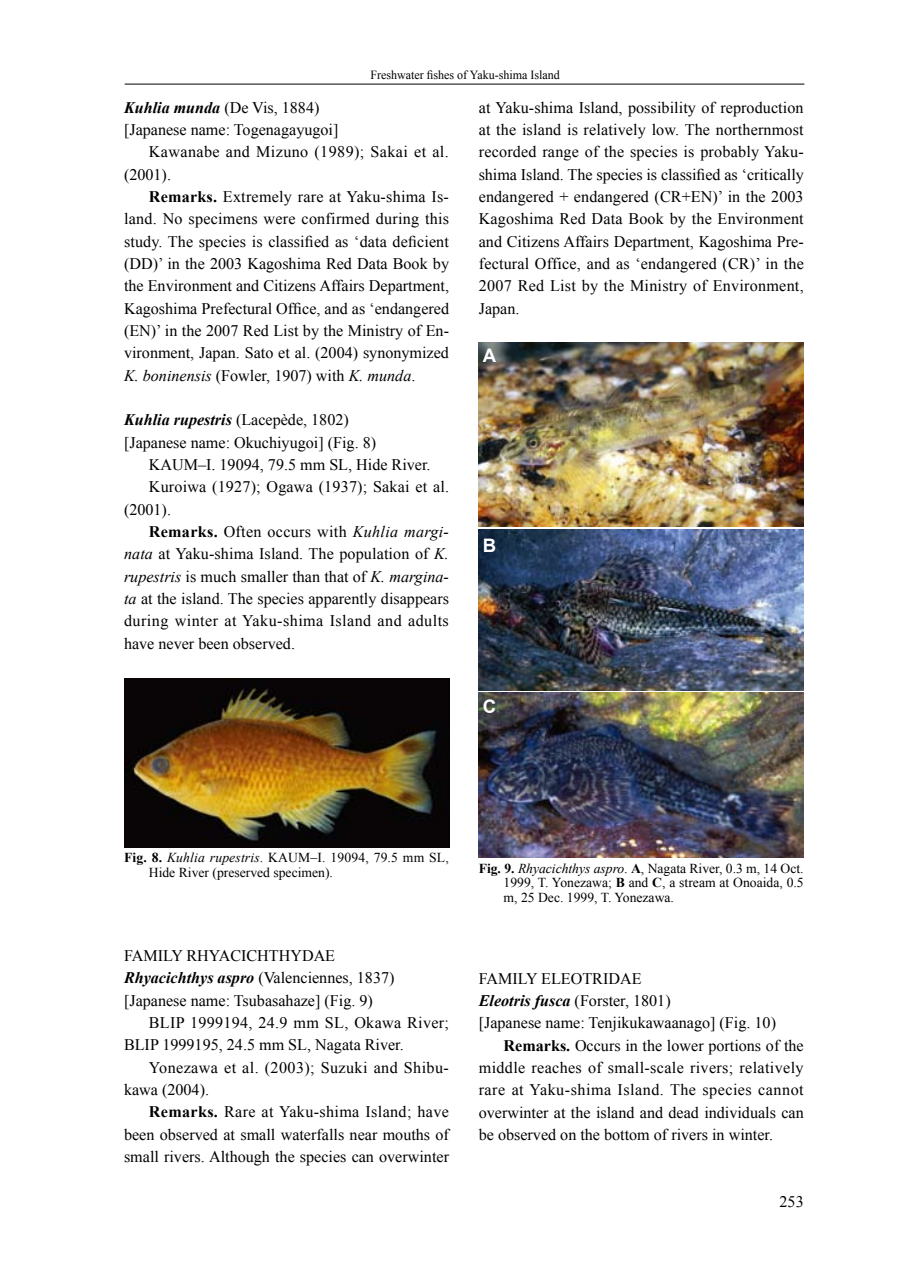
<style>
.page{position:relative;width:903px;height:1275px;background:#fff}
.page>*{position:absolute;margin:0;border:0;box-sizing:border-box;transform-origin:0 0}
.t1{font:700 18.55px "Arial";color:#fff}
.t2{font:16.1px/22.4px "Times New Roman";color:#000}
.t3{font:16.1px/22.4px "Times New Roman";letter-spacing:.025em;color:#000}
.t4{font:16.1px "Times New Roman";letter-spacing:.02em;color:#000}
.t5{font:16.1px "Times New Roman";letter-spacing:.03em;color:#000}
.t6{font:italic 16.1px "Times New Roman";color:#000}
.t7{font:italic 700 16.1px "Times New Roman";color:#000}
.t8{font:13.65px/14.9px "Times New Roman";color:#000}
.t9{font:12.42px "Times New Roman";color:#000}
.s1{font-weight:700;font-style:italic}
.s2{font-weight:700}
.s3{font-style:normal}
.s4{font-weight:400;font-style:normal}
.s5{font-style:italic}
</style>
<div class="page">
<hr style="left:125px;top:84px;width:679px;height:1px;background:#000">
<img style="left:124px;top:679px;width:325px;height:168px">
<img style="left:479px;top:342px;width:325px;height:185px">
<img style="left:479px;top:529px;width:325px;height:162px">
<img style="left:479px;top:693px;width:325px;height:164px">
<p class="t9" style="left:370px;top:66px;width:191px">Freshwater fishes of Yaku-shima Island</p>
<p class="t2" style="left:124px;top:96px;width:197px"><span class="s1">Kuhlia munda</span> (De Vis, 1884)</p>
<p class="t2" style="left:124px;top:118px;width:216px">[Japanese name: Togenagayugoi]</p>
<p class="t3" style="left:149px;top:140px;width:301px">Kawanabe and Mizuno (1989); Sakai et al.</p>
<p class="t2" style="left:124px;top:163px;width:49px">(2001).</p>
<p class="t2" style="left:149px;top:185px;width:302px"><span class="s2">Remarks.</span> Extremely rare at Yaku-shima Is-</p>
<p class="t2" style="left:124px;top:207px;width:326px">land. No specimens were confirmed during this</p>
<p class="t2" style="left:124px;top:230px;width:326px">study. The species is classified as ‘data deficient</p>
<p class="t2" style="left:124px;top:252px;width:326px">(DD)’ in the 2003 Kagoshima Red Data Book by</p>
<p class="t2" style="left:124px;top:274px;width:326px">the Environment and Citizens Affairs Department,</p>
<p class="t2" style="left:124px;top:297px;width:327px">Kagoshima Prefectural Office, and as ‘endangered</p>
<p class="t2" style="left:124px;top:319px;width:326px">(EN)’ in the 2007 Red List by the Ministry of En-</p>
<p class="t2" style="left:124px;top:341px;width:326px">vironment, Japan. Sato et al. (2004) synonymized</p>
<p class="t6" style="left:124px;top:364px;width:293px">K. boninensis <span class="s3">(Fowler, 1907) with</span> K. munda<span class="s3">.</span></p>
<p class="t7" style="left:124px;top:409px;width:226px">Kuhlia rupestris <span class="s4">(Lacepède, 1802)</span></p>
<p class="t2" style="left:124px;top:431px;width:254px">[Japanese name: Okuchiyugoi] (Fig. 8)</p>
<p class="t2" style="left:149px;top:453px;width:283px">KAUM–I. 19094, 79.5 mm SL, Hide River.</p>
<p class="t2" style="left:149px;top:475px;width:302px">Kuroiwa (1927); Ogawa (1937); Sakai et al.</p>
<p class="t2" style="left:124px;top:498px;width:49px">(2001).</p>
<p class="t4" style="left:149px;top:521px;width:302px"><span class="s2">Remarks.</span> Often occurs with <span class="s5">Kuhlia margi-</span></p>
<p class="t2" style="left:124px;top:542px;width:326px"><span class="s5">nata</span> at Yaku-shima Island. The population of <span class="s5">K.</span></p>
<p class="t2" style="left:124px;top:565px;width:326px"><span class="s5">rupestris</span> is much smaller than that of <span class="s5">K. margina-</span></p>
<p class="t2" style="left:124px;top:587px;width:326px"><span class="s5">ta</span> at the island. The species apparently disappears</p>
<p class="t5" style="left:124px;top:610px;width:326px">during winter at Yaku-shima Island and adults</p>
<p class="t2" style="left:124px;top:632px;width:173px">have never been observed.</p>
<p class="t2" style="left:479px;top:96px;width:327px;text-align:justify">at Yaku-shima Island, possibility of reproduction at the island is relatively low. The northernmost recorded range of the species is probably Yaku&shy;shima Island. The species is classified as ‘critically endangered + endangered (CR+EN)’ in the 2003<br>Kagoshima Red Data Book by the Environment and Citizens Affairs Department, Kagoshima Pre&shy;fectural Office, and as ‘endangered (CR)’ in the 2007 Red List by the Ministry of Environment, Japan.</p>
<p class="t1" style="left:483px;top:344px;width:15px">A</p>
<p class="t1" style="left:483px;top:533px;width:15px">B</p>
<p class="t1" style="left:483px;top:695px;width:15px">C</p>
<p class="t8" style="left:149px;top:850px;width:301px;text-indent:-25px"><span class="s2">Fig. 8.</span> <span class="s5">Kuhlia rupestris</span>. KAUM–I. 19094, 79.5 mm SL,<br>Hide River (preserved specimen).</p>
<p class="t2" style="left:124px;top:944px;width:272px">FAMILY RHYACICHTHYDAE<br><span class="s1">Rhyacichthys aspro</span> (Valenciennes, 1837) [Japanese name: Tsubasahaze] (Fig. 9)</p>
<p class="t2" style="left:124px;top:1011px;width:326px;text-indent:25px">BLIP 1999194, 24.9 mm SL, Okawa River;<br>BLIP 1999195, 24.5 mm SL, Nagata River.</p>
<p class="t3" style="left:124px;top:1056px;width:326px;text-indent:25px">Yonezawa et al. (2003); Suzuki and Shibu&shy;kawa (2004).</p>
<p class="t2" style="left:124px;top:1100px;width:326px;text-align:justify;text-indent:25px"><span class="s2">Remarks.</span> Rare at Yaku-shima Island; have been observed at small waterfalls near mouths of small rivers. Although the species can overwinter</p>
<p class="t8" style="left:504px;top:860px;width:302px;text-align:justify;text-indent:-25px"><span class="s2">Fig. 9.</span> <span class="s5">Rhyacichthys aspro</span>. <span class="s2">A</span>, Nagata River, 0.3 m, 14 Oct.<br>1999, T. Yonezawa; <span class="s2">B</span> and <span class="s2">C</span>, a stream at Onoaida, 0.5 m, 25 Dec. 1999, T. Yonezawa.</p>
<p class="t2" style="left:479px;top:967px;width:164px">FAMILY ELEOTRIDAE</p>
<p class="t2" style="left:479px;top:989px;width:193px"><span class="s1">Eleotris fusca</span> (Forster, 1801)</p>
<p class="t2" style="left:479px;top:1011px;width:299px">[Japanese name: Tenjikukawaanago] (Fig. 10)</p>
<p class="t2" style="left:503px;top:1034px;width:302px"><span class="s2">Remarks.</span> Occurs in the lower portions of the</p>
<p class="t4" style="left:479px;top:1057px;width:326px">middle reaches of small-scale rivers; relatively</p>
<p class="t5" style="left:479px;top:1079px;width:326px">rare at Yaku-shima Island. The species cannot</p>
<p class="t2" style="left:479px;top:1101px;width:326px">overwinter at the island and dead individuals can</p>
<p class="t2" style="left:479px;top:1123px;width:296px">be observed on the bottom of rivers in winter.</p>
<p class="t2" style="left:779px;top:1190px;width:26px">253</p>
</div>
